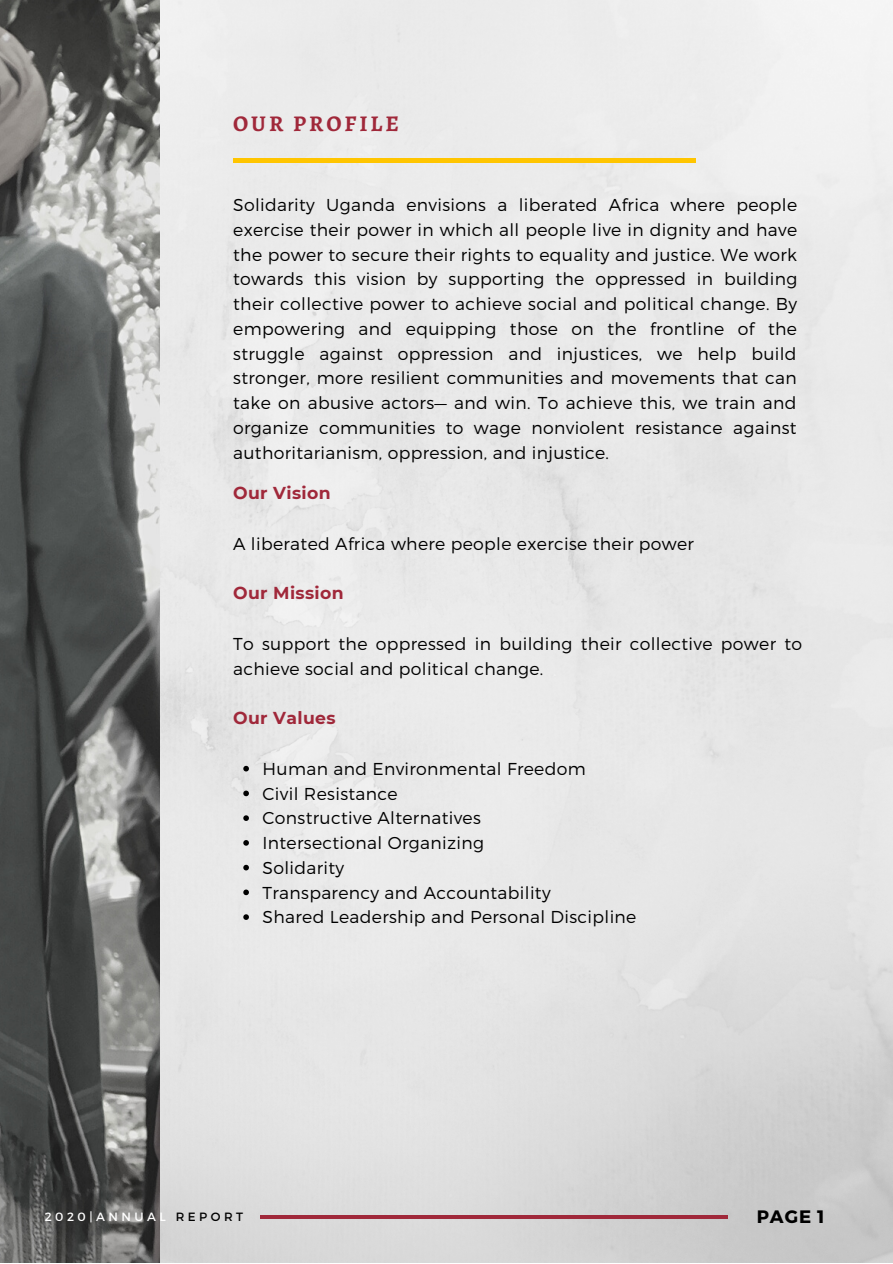
<style>
.page{position:relative;width:893px;height:1264px;background:#fff}
.page>*{position:absolute;margin:0;border:0;box-sizing:border-box;transform-origin:0 0}
.t1{font:700 22.5px "Alegreya";letter-spacing:.13em;color:#a0283a}
.t2{font:700 18px "Montserrat";color:#000}
.t3{font:300 17.25px/24.8px "Montserrat";letter-spacing:.02em;color:#000}
.t4{font:700 17.25px "Montserrat";letter-spacing:.02em;color:#a0283a}
.t5{font:12px "Montserrat";letter-spacing:.29em;color:#fff}
.s1{color:#000}
</style>
<div class="page">
<img style="left:159px;top:0;width:733px;height:1262px">
<svg style="left:243px;top:765px;width:6px;height:6px"></svg>
<svg style="left:243px;top:790px;width:6px;height:6px"></svg>
<svg style="left:243px;top:815px;width:6px;height:6px"></svg>
<svg style="left:243px;top:840px;width:6px;height:5px"></svg>
<svg style="left:243px;top:864px;width:6px;height:6px"></svg>
<svg style="left:243px;top:889px;width:6px;height:6px"></svg>
<svg style="left:243px;top:914px;width:6px;height:5px"></svg>
<hr style="left:233px;top:158px;width:462px;height:4px;background:#ffc500">
<img style="left:0;top:0;width:159px;height:1262px">
<hr style="left:259px;top:1215px;width:468px;height:3px;background:#a0283a">
<h1 class="t1" style="left:233px;top:108px;width:167px">OUR PROFILE</h1>
<p class="t3" style="left:233px;top:192px;width:565px;text-align:justify">Solidarity Uganda envisions a liberated Africa where people exercise their power in which all people live in dignity and have the power to secure their rights to equality and justice. We work towards this vision by supporting the oppressed in building their collective power to achieve social and political change. By empowering and equipping those on the frontline of the struggle against oppression and injustices, we help build stronger, more resilient communities and movements that can take on abusive actors— and win. To achieve this, we train and organize communities to wage nonviolent resistance against authoritarianism, oppression, and injustice.</p>
<p class="t4" style="left:233px;top:482px;width:99px">Our Vision</p>
<p class="t3" style="left:233px;top:530px;width:462px">A liberated Africa where people exercise their power</p>
<p class="t4" style="left:233px;top:582px;width:112px">Our Mission</p>
<p class="t3" style="left:233px;top:630px;width:570px">To support the oppressed in building their collective power to achieve social and political change.</p>
<p class="t4" style="left:233px;top:707px;width:104px">Our Values</p>
<p class="t3" style="left:262px;top:755px;width:375px">Human and Environmental Freedom<br>Civil Resistance<br>Constructive Alternatives<br>Intersectional Organizing<br>Solidarity<br>Transparency and Accountability<br>Shared Leadership and Personal Discipline</p>
<p class="t5" style="left:45px;top:1209px;width:200px">2020|ANNUAL <span class="s1">REPORT</span></p>
<p class="t2" style="left:756px;top:1204px;width:69px">PAGE 1</p>
</div>
